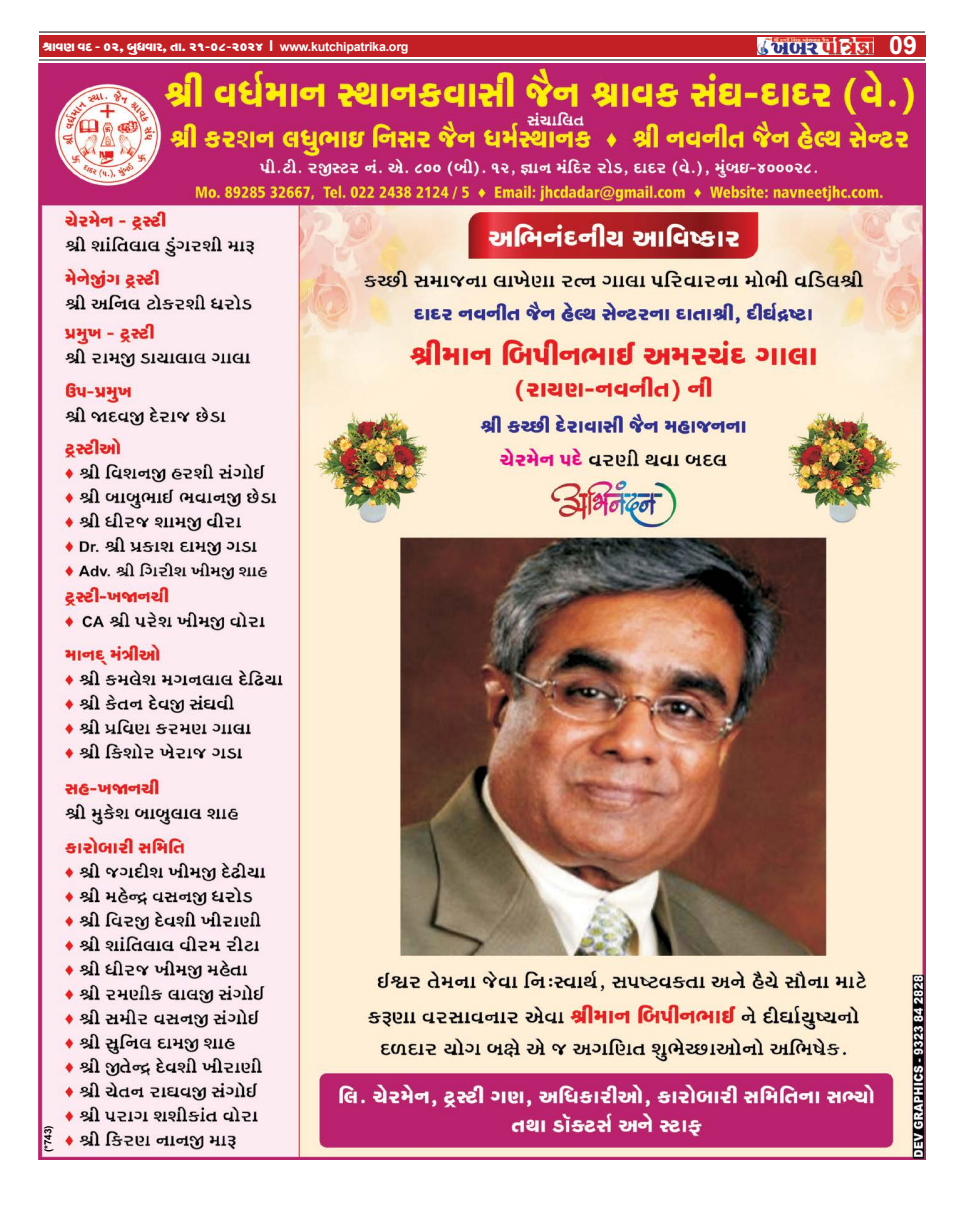
<style>
.page{position:relative;width:964px;height:1205px;background:#fff}
.page>*{position:absolute;margin:0;border:0;box-sizing:border-box;transform-origin:0 0}
.t1{font:700 25px "Arial";color:#fff}
.t2{font:15px "SHREE GUJ7";letter-spacing:-.02em;color:#fff}
.t3{font:700 10px "Arial";color:#000}
.s1{font-family:"Arial";font-weight:700}
.s2{font-family:"Arial";font-weight:700;font-size:12.5px}
</style>
<div class="page">
<hr style="left:39px;top:60px;width:886px;height:1px;background:#000">
<div style="left:39px;top:35px;width:887px;height:22px;background:#c22025"></div>
<hr style="left:39px;top:32px;width:886px;height:1px;background:#000">
<img style="left:757px;top:38px;width:116px;height:16px">
<img style="left:39px;top:64px;width:886px;height:1095px">
<p class="t2" style="left:43px;top:39px;width:367px">îphZ hv$ - 02, by^hpf, sp. 21-08-2024 <span class="s1">I</span> <span class="s2">www.kutchipatrika.org</span></p>
<h1 class="t1" style="left:889px;top:28px;width:29px">09</h1>
<p class="t3" style="left:41px;top:1152px;width:29px;rotate:-90deg">(*743)</p>
</div>
